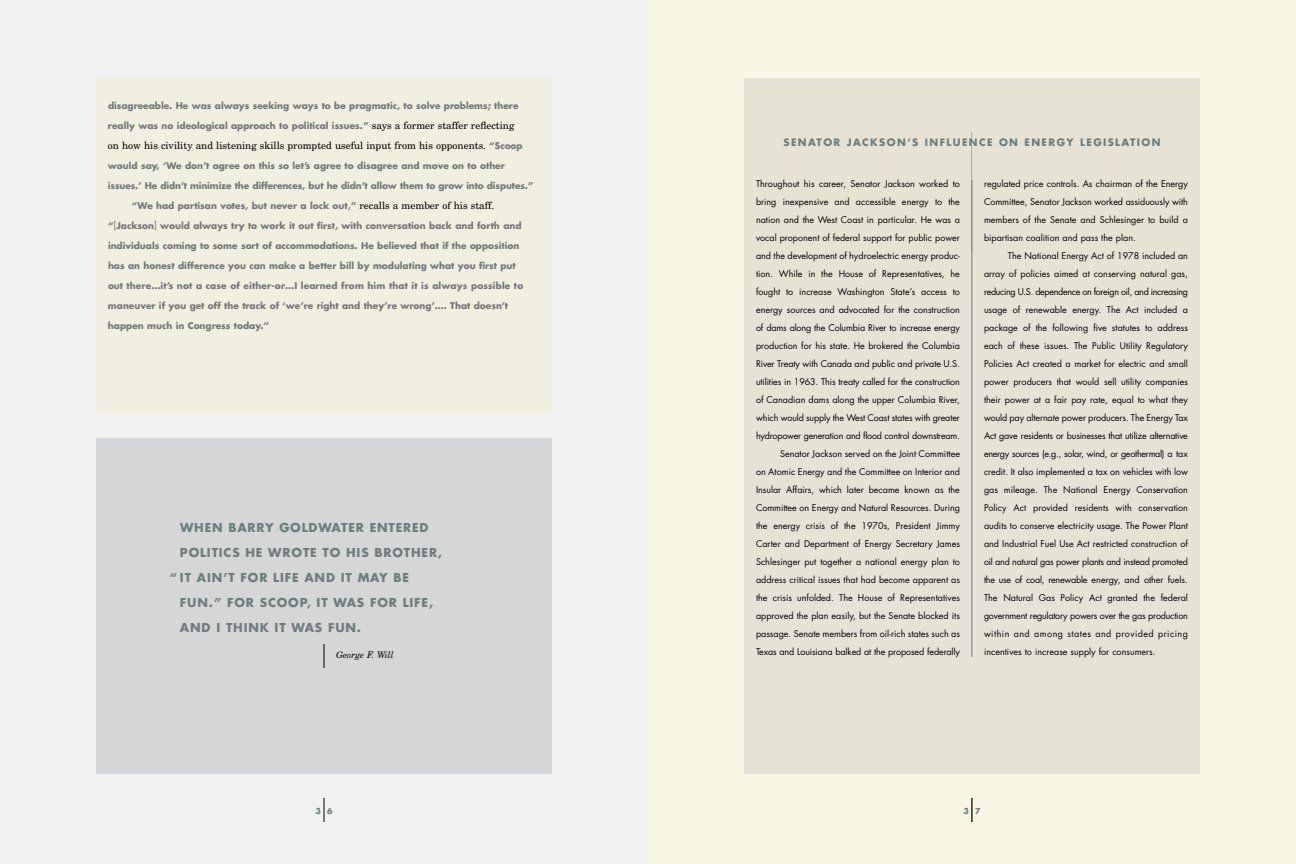
<style>
.page{position:relative;width:1296px;height:864px;background:#fff}
.page>*{position:absolute;margin:0;border:0;box-sizing:border-box;transform-origin:0 0}
.t1{font:700 12px "Futura";letter-spacing:.07em;color:#707d7e}
.t2{font:10px "New Century Schlbk";color:#000}
.t3{font:700 10px "Futura";letter-spacing:.135em;color:#707d7e}
.t4{font:9px/18px "Futura";color:#000;text-align:justify}
.t5{font:700 9px "Futura";color:#74767a}
.t6{font:italic 9px "New Century Schlbk";color:#000}
.t7{font:700 8px "Futura";color:#707d7e}
.s1{font-family:"New Century Schlbk";font-weight:400;font-size:10px;color:#000}
.s2{font-family:"Futura";font-weight:700;font-size:9px;color:#74767a}
.s3{font-weight:400}
</style>
<div class="page">
<div style="left:0;top:0;width:648px;height:864px;background:#f1f1f2"></div>
<div style="left:96px;top:438px;width:456px;height:336px;background:#d5d6d7"></div>
<div style="left:96px;top:78px;width:456px;height:336px;background:#f1efdf"></div>
<svg style="left:324px;top:798px;width:1px;height:24px"></svg>
<div style="left:648px;top:0;width:648px;height:864px;background:#f8f6e5"></div>
<div style="left:744px;top:78px;width:456px;height:696px;background:#e6e3d6"></div>
<div style="left:744px;top:84px;width:456px;height:216px;background:#e6e3d4"></div>
<hr style="left:972px;top:132px;width:1px;height:120px;background:#b5b4a9">
<hr style="left:971px;top:180px;width:1px;height:477px;background:#707d7e">
<svg style="left:972px;top:798px;width:1px;height:24px"></svg>
<svg style="left:324px;top:644px;width:1px;height:24px"></svg>
<p class="t5" style="left:108px;top:102px;width:412px">disagreeable. He was always seeking ways to be pragmatic, to solve problems; there</p>
<p class="t5" style="left:108px;top:122px;width:408px">really was no ideological approach to political issues.” <span class="s1">says a former staffer reflecting</span></p>
<p class="t2" style="left:108px;top:140px;width:416px">on how his civility and listening skills prompted useful input from his opponents. <span class="s2">“Scoop</span></p>
<p class="t5" style="left:108px;top:162px;width:398px">would say, ‘We don’t agree on this so let’s agree to disagree and move on to other</p>
<p class="t5" style="left:108px;top:182px;width:427px">issues.’ He didn’t minimize the differences, but he didn’t allow them to grow into disputes.”</p>
<p class="t5" style="left:132px;top:202px;width:364px">“We had partisan votes, but never a lock out,” <span class="s1">recalls a member of his staff.</span></p>
<p class="t5" style="left:108px;top:222px;width:415px">“<span class="s3">[</span>Jackson<span class="s3">]</span> would always try to work it out first, with conversation back and forth and</p>
<p class="t5" style="left:108px;top:242px;width:413px">individuals coming to some sort of accommodations. He believed that if the opposition</p>
<p class="t5" style="left:108px;top:262px;width:409px">has an honest difference you can make a better bill by modulating what you first put</p>
<p class="t5" style="left:108px;top:282px;width:417px">out there…it’s not a case of either-or…I learned from him that it is always possible to</p>
<p class="t5" style="left:108px;top:302px;width:402px">maneuver if you get off the track of ‘we’re right and they’re wrong’…. That doesn’t</p>
<p class="t5" style="left:108px;top:322px;width:163px">happen much in Congress today.”</p>
<p class="t3" style="left:783px;top:138px;width:379px">SENATOR JACKSON’S INFLUENCE ON ENERGY LEGISLATION</p>
<p class="t4" style="left:984px;top:176px;width:206px">regulated price controls. As chairman of the Energy Committee, Senator Jackson worked assiduously with members of the Senate and Schlesinger to build a bipartisan coalition and pass the plan.</p>
<p class="t4" style="left:984px;top:248px;width:206px;text-indent:24px">The National Energy Act of 1978 included an array of policies aimed at conserving natural gas, reducing U.S. dependence on foreign oil, and increasing usage of renewable energy. The Act included a package of the following five statutes to address each of these issues. The Public Utility Regulatory Policies Act created a market for electric and small power producers that would sell utility companies their power at a fair pay rate, equal to what they would pay alternate power producers. The Energy Tax Act gave residents or businesses that utilize alternative energy sources (e.g., solar, wind, or geothermal) a tax credit. It also implemented a tax on vehicles with low gas mileage. The National Energy Conservation Policy Act provided residents with conservation audits to conserve electricity usage. The Power Plant and Industrial Fuel Use Act restricted construction of oil and natural gas power plants and instead promoted the use of coal, renewable energy, and other fuels.<br>The Natural Gas Policy Act granted the federal government regulatory powers over the gas production within and among states and provided pricing incentives to increase supply for consumers.</p>
<p class="t4" style="left:756px;top:176px;width:206px;text-align:right">Throughout his career, Senator Jackson worked to bring inexpensive and accessible energy to the nation and the West Coast in particular. He was a vocal proponent of federal support for public power and the development of hydroelectric energy produc&shy;tion. While in the House of Representatives, he fought to increase Washington State’s access to energy sources and advocated for the construction of dams along the Columbia River to increase energy production for his state. He brokered the Columbia River Treaty with Canada and public and private U.S. utilities in 1963. This treaty called for the construction of Canadian dams along the upper Columbia River, which would supply the West Coast states with greater hydropower generation and flood control downstream.<br>Senator Jackson served on the Joint Committee<br>on Atomic Energy and the Committee on Interior and Insular Affairs, which later became known as the Committee on Energy and Natural Resources. During the energy crisis of the 1970s, President Jimmy Carter and Department of Energy Secretary James Schlesinger put together a national energy plan to address critical issues that had become apparent as the crisis unfolded. The House of Representatives approved the plan easily, but the Senate blocked its passage. Senate members from oil-rich states such as</p>
<h1 class="t1" style="left:180px;top:522px;width:250px">WHEN BARRY GOLDWATER ENTERED</h1>
<h1 class="t1" style="left:180px;top:547px;width:264px">POLITICS HE WROTE TO HIS BROTHER,</h1>
<h1 class="t1" style="left:170px;top:572px;width:241px">“ IT AIN’T FOR LIFE AND IT MAY BE</h1>
<h1 class="t1" style="left:180px;top:597px;width:255px">FUN.” FOR SCOOP, IT WAS FOR LIFE,</h1>
<h1 class="t1" style="left:180px;top:622px;width:183px">AND I THINK IT WAS FUN.</h1>
<p class="t6" style="left:336px;top:651px;width:59px">George F. Will</p>
<p class="t4" style="left:756px;top:644px;width:206px">Texas and Louisiana balked at the proposed federally</p>
<p class="t7" style="left:316px;top:807px;width:18px">3 6</p>
<p class="t7" style="left:964px;top:807px;width:18px">3 7</p>
</div>
